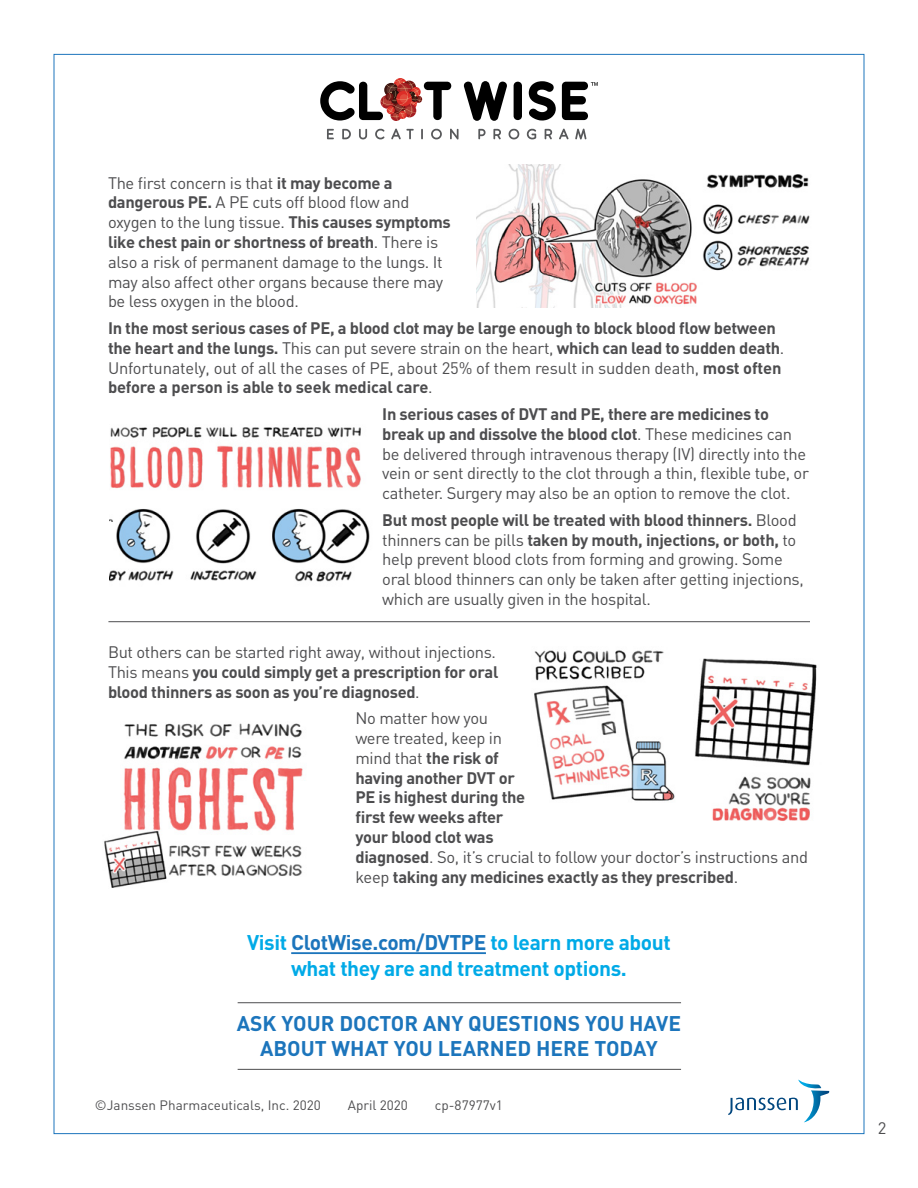
<style>
.page{position:relative;width:918px;height:1188px;background:#fff}
.page>*{position:absolute;margin:0;border:0;box-sizing:border-box;transform-origin:0 0}
.t1{font:700 21px/25.2px "DIN";letter-spacing:-.02em;color:#00aae7;text-align:center}
.t2{font:700 21px/25.2px "DIN";color:#1c75bc;text-align:center}
.t3{font:16.5px/19.8px "DIN";letter-spacing:-.02em;color:#4d4d4f}
.t4{font:700 16.5px/19.8px "DIN";letter-spacing:-.02em;color:#4d4d4f}
.t5{font:13.5px "DIN";color:#4d4d4f}
.s1{font-weight:700}
.s2{font-weight:400}
.s3{color:#1c75bc}
</style>
<div class="page">
<svg style="left:327px;top:128px;width:259px;height:12px"></svg>
<svg style="left:320px;top:78px;width:278px;height:43px"></svg>
<img style="left:476px;top:164px;width:334px;height:144px">
<img style="left:109px;top:427px;width:261px;height:155px">
<div style="left:96px;top:523px;width:18px;height:19px;background:#fff"></div>
<img style="left:104px;top:723px;width:199px;height:165px">
<img style="left:534px;top:650px;width:283px;height:171px">
<hr style="left:108px;top:621px;width:702px;height:1px;background:#4d4d4f">
<hr style="left:291px;top:952px;width:195px;height:2px;background:#1c75bc">
<hr style="left:238px;top:1002px;width:443px;height:1px;background:#4d4d4f">
<hr style="left:238px;top:1069px;width:443px;height:1px;background:#4d4d4f">
<svg style="left:728px;top:1079px;width:101px;height:43px"></svg>
<p class="t3" style="left:108px;top:173px;width:344px">The first concern is that <span class="s1">it may become a dangerous PE.</span> A PE cuts off blood flow and oxygen to the lung tissue. <span class="s1">This causes symptoms like chest pain or shortness of breath</span>. There is also a risk of permanent damage to the lungs. It may also affect other organs because there may be less oxygen in the blood.</p>
<p class="t4" style="left:108px;top:317px;width:678px">In the most serious cases of PE, a blood clot may be large enough to block blood flow between the heart and the lungs. <span class="s2">This can put severe strain on the heart,</span> which can lead to sudden death<span class="s2">.<br>Unfortunately, out of all the cases of PE, about 25% of them result in sudden death,</span> most often before a person is able to seek medical care<span class="s2">.</span></p>
<p class="t3" style="left:382px;top:404px;width:428px"><span class="s1">In serious cases of DVT and PE, there are medicines to break up and dissolve the blood clot</span>. These medicines can be delivered through intravenous therapy (IV) directly into the vein or sent directly to the clot through a thin, flexible tube, or catheter. Surgery may also be an option to remove the clot.</p>
<p class="t3" style="left:382px;top:510px;width:423px"><span class="s1">But most people will be treated with blood thinners.</span> Blood thinners can be pills <span class="s1">taken by mouth, injections, or both,</span> to help prevent blood clots from forming and growing. Some oral blood thinners can only be taken after getting injections, which are usually given in the hospital.</p>
<p class="t4" style="left:108px;top:641px;width:392px"><span class="s2">But others can be started right away, without injections.<br>This means</span> you could simply get a prescription for oral blood thinners as soon as you’re diagnosed<span class="s2">.</span></p>
<p class="t4" style="left:355px;top:708px;width:454px"><span class="s2">No matter how you<br>were treated, keep in<br>mind that</span> the risk of<br>having another DVT or<br>PE is highest during the<br>first few weeks after<br>your blood clot was<br>diagnosed<span class="s2">. So, it’s crucial to follow your doctor’s instructions and keep</span> taking any medicines exactly as they prescribed<span class="s2">.</span></p>
<p class="t1" style="left:247px;top:929px;width:425px">Visit <span class="s3">ClotWise.com/DVTPE</span> to learn more about what they are and treatment options.</p>
<p class="t2" style="left:237px;top:1010px;width:446px">ASK YOUR DOCTOR ANY QUESTIONS YOU HAVE<br>ABOUT WHAT YOU LEARNED HERE TODAY</p>
<p class="t5" style="left:95px;top:1096px;width:227px">©Janssen Pharmaceuticals, Inc. 2020</p>
<p class="t5" style="left:348px;top:1096px;width:62px">April 2020</p>
<p class="t5" style="left:435px;top:1096px;width:70px">cp-87977v1</p>
<p class="t3" style="left:878px;top:1118px;width:10px">2</p>
</div>
